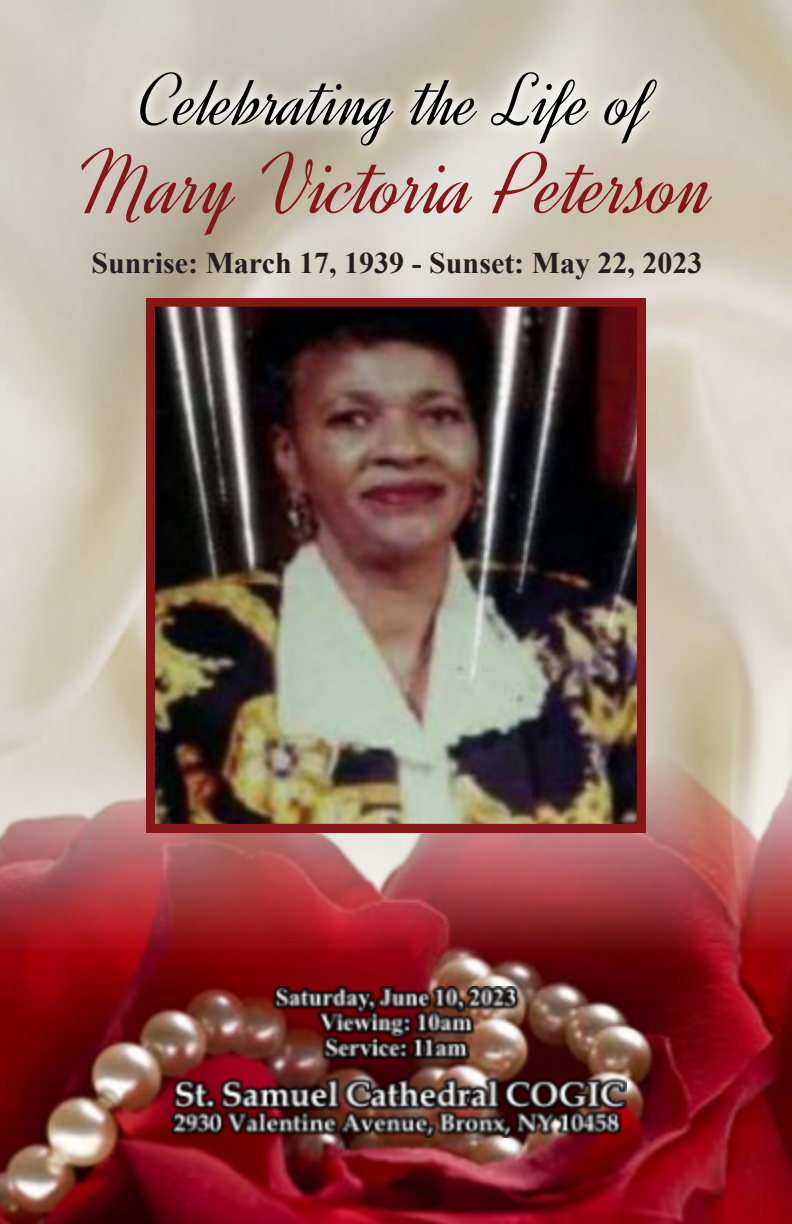
<style>
.page{position:relative;width:792px;height:1224px;background:#fff}
.page>*{position:absolute;margin:0;border:0;box-sizing:border-box;transform-origin:0 0}
.t1{font:88px "Dynalight";color:#871619}
.t2{font:75.2px "Dynalight";color:#000}
.t3{font:700 30px "Times New Roman";color:#231f20}
</style>
<div class="page">
<img style="left:0;top:0;width:792px;height:750px">
<img style="left:0;top:750px;width:792px;height:474px">
<img style="left:125px;top:58px;width:546px;height:101px">
<img style="left:171px;top:986px;width:456px;height:152px">
<img style="left:147px;top:298px;width:498px;height:534px">
<h2 class="t2" style="left:140px;top:57px;width:514px">Celebrating the Life of</h2>
<h1 class="t1" style="left:79px;top:134px;width:637px">Mary Victoria Peterson</h1>
<p class="t3" style="left:91px;top:253px;width:613px">Sunrise: March 17, 1939 - Sunset: May 22, 2023</p>
</div>
